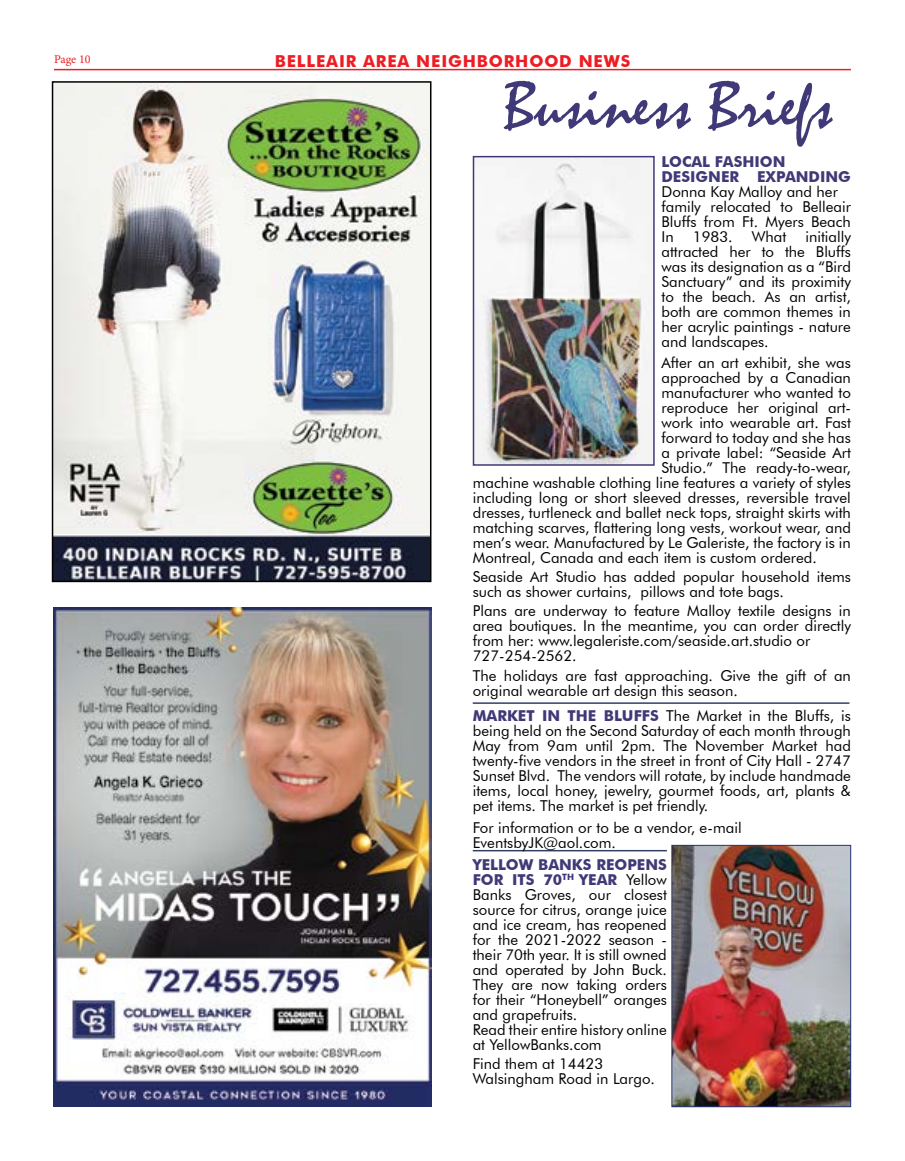
<style>
.page{position:relative;width:905px;height:1161px;background:#fff}
.page>*{position:absolute;margin:0;border:0;box-sizing:border-box;transform-origin:0 0}
.t1{font:67.5px "Mistral";color:#403977}
.t2{font:700 16.5px "Futura BT";letter-spacing:.05em;color:#ed1d24}
.t3{font:15px/15px "Futura BT";color:#000}
.t4{font:700 15px/15px "Futura BT";color:#403977}
.t5{font:12px "Minion Pro";letter-spacing:-.005em;color:#ed1d24}
.s1{font-weight:700;color:#403977}
</style>
<div class="page">
<hr style="left:54px;top:69px;width:796px;height:1px;background:#ed1d24">
<img style="left:53px;top:608px;width:378px;height:499px">
<hr style="left:472px;top:702px;width:377px;height:2px;background:#304164">
<hr style="left:472px;top:850px;width:195px;height:1px;background:#304164">
<img style="left:55px;top:84px;width:373px;height:495px">
<div style="left:52px;top:81px;width:379px;height:501px;border:2px solid #000"></div>
<img style="left:475px;top:159px;width:176px;height:304px">
<div style="left:472px;top:156px;width:182px;height:310px;border:2px solid #403977"></div>
<img style="left:673px;top:847px;width:176px;height:258px">
<div style="left:671px;top:845px;width:180px;height:262px;border:1px solid #253876"></div>
<p class="t5" style="left:54px;top:52px;width:38px">Page 10</p>
<p class="t2" style="left:275px;top:51px;width:357px">BELLEAIR AREA NEIGHBORHOOD NEWS</p>
<h1 class="t1" style="left:503px;top:65px;width:330px">Business Briefs</h1>
<p class="t4" style="left:661px;top:154px;width:191px">LOCAL FASHION<br>DESIGNER EXPANDING</p>
<p class="t3" style="left:661px;top:184px;width:191px">Donna Kay Malloy and her family relocated to Belleair<br>Bluffs from Ft. Myers Beach<br>In</p>
<p class="t3" style="left:661px;top:229px;width:191px;text-align:justify;text-indent:144px">initially attracted her to the Bluffs was its designation as a “Bird Sanctuary” and its proximity to the beach. As an artist, both are common themes in her acrylic paintings - nature and landscapes.</p>
<p class="t3" style="left:661px;top:355px;width:191px">After an art exhibit, she was</p>
<p class="t3" style="left:661px;top:370px;width:191px">approached by a Canadian</p>
<p class="t3" style="left:661px;top:385px;width:191px">manufacturer who wanted to</p>
<p class="t3" style="left:661px;top:400px;width:191px">reproduce her original art-</p>
<p class="t3" style="left:661px;top:415px;width:191px">work into wearable art. Fast</p>
<p class="t3" style="left:661px;top:430px;width:191px">forward to today and she has</p>
<p class="t3" style="left:661px;top:445px;width:191px">a private label: “Seaside Art</p>
<p class="t3" style="left:661px;top:460px;width:191px">Studio.” The ready-to-wear,</p>
<p class="t3" style="left:472px;top:475px;width:379px">machine washable clothing line features a variety of styles</p>
<p class="t3" style="left:472px;top:490px;width:379px">including long or short sleeved dresses, reversible travel</p>
<p class="t3" style="left:472px;top:505px;width:379px">dresses, turtleneck and ballet neck tops, straight skirts with</p>
<p class="t3" style="left:472px;top:520px;width:380px">matching scarves, flattering long vests, workout wear, and</p>
<p class="t3" style="left:472px;top:535px;width:379px">men’s wear. Manufactured by Le Galeriste, the factory is in</p>
<p class="t3" style="left:472px;top:550px;width:346px">Montreal, Canada and each item is custom ordered.</p>
<p class="t3" style="left:472px;top:569px;width:379px">Seaside Art Studio has added popular household items such as shower curtains, pillows and tote bags.</p>
<p class="t3" style="left:472px;top:603px;width:380px">Plans are underway to feature Malloy textile designs in area boutiques. In the meantime, you can order directly from her: www.legaleriste.com/seaside.art.studio or 727-254-2562.</p>
<p class="t3" style="left:472px;top:668px;width:380px">The holidays are fast approaching. Give the gift of an original wearable art design this season.</p>
<p class="t3" style="left:472px;top:708px;width:380px;text-align:justify"><span class="s1">MARKET IN THE BLUFFS</span> The Market in the Bluffs, is being held on the Second Saturday of each month through May from 9am until 2pm. The November Market had twenty-five vendors in the street in front of City Hall - 2747<br>Sunset Blvd. The vendors will rotate, by include handmade items, local honey, jewelry, gourmet foods, art, plants &amp; pet items. The market is pet friendly.</p>
<p class="t3" style="left:472px;top:820px;width:270px">For information or to be a vendor, e-mail<br>EventsbyJK@aol.com.</p>
<p class="t3" style="left:472px;top:857px;width:196px"><span class="s1">YELLOW BANKS REOPENS<br>FOR ITS 70</span><sup>TH</sup> <span class="s1">YEAR</span> Yellow<br>Banks Groves, our closest source for citrus, orange juice and ice cream, has reopened for the 2021-2022 season - their 70th year. It is still owned and operated by John Buck.<br>They are now taking orders for their “Honeybell” oranges and grapefruits.<br>Read their entire history online at YellowBanks.com</p>
<p class="t3" style="left:472px;top:1056px;width:184px">Find them at 14423<br>Walsingham Road in Largo.</p>
<p class="t3" style="left:692px;top:229px;width:41px">1983.</p>
<p class="t3" style="left:751px;top:229px;width:36px">What</p>
</div>
